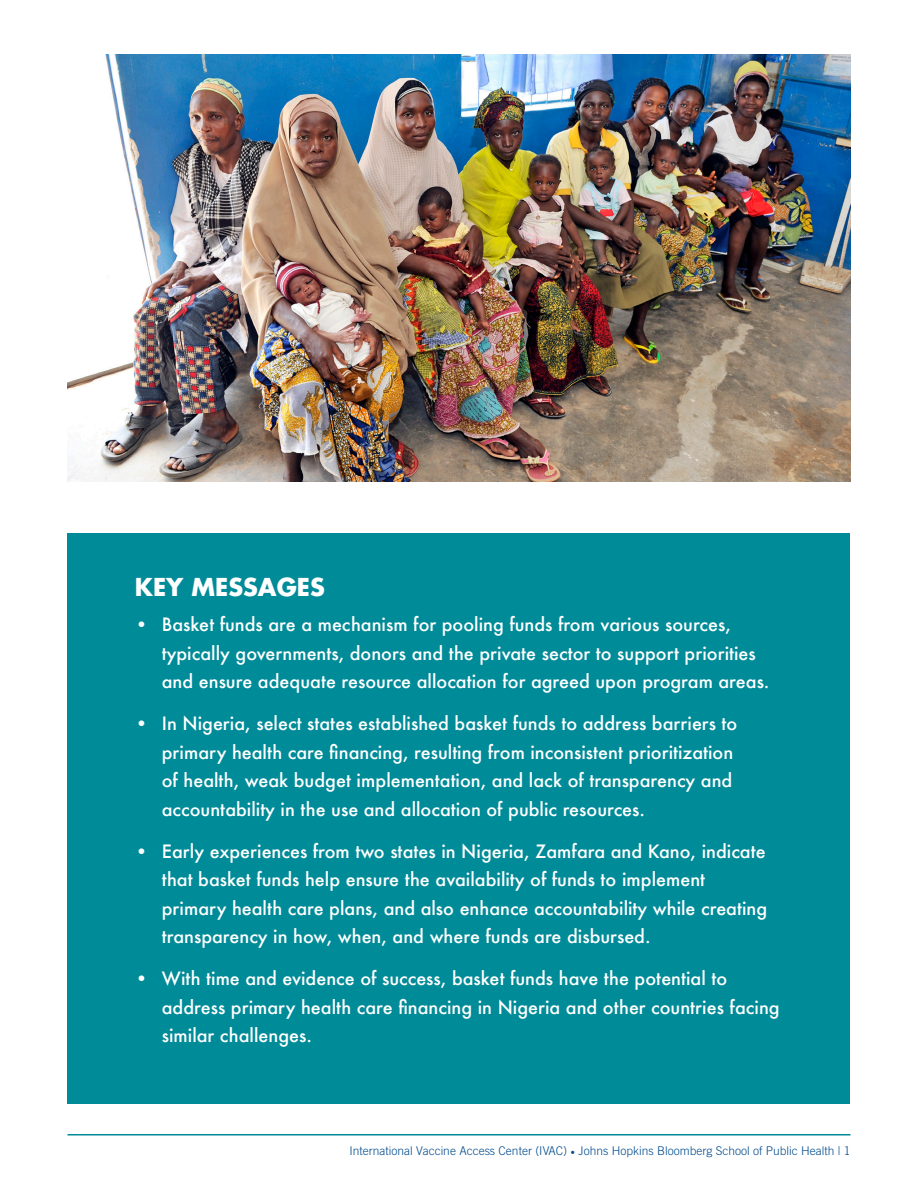
<style>
.page{position:relative;width:918px;height:1188px;background:#fff}
.page>*{position:absolute;margin:0;border:0;box-sizing:border-box;transform-origin:0 0}
.t1{font:700 24px "Futura";color:#fff}
.t2{font:500 18px/28.5px "Futura";color:#fff}
.t3{font:300 12px "Trade Gothic";color:#004a8d}
.s1{font-family:"Minion Pro";font-weight:400}
</style>
<div class="page">
<div style="left:68px;top:534px;width:782px;height:570px;background:#008b98"></div>
<hr style="left:68px;top:1134px;width:782px;height:2px;background:#008b98">
<img style="left:68px;top:54px;width:782px;height:428px">
<h2 class="t1" style="left:135px;top:570px;width:192px">KEY MESSAGES</h2>
<p class="t2" style="left:162px;top:610px;width:609px;text-indent:-27px">• Basket funds are a mechanism for pooling funds from various sources, typically governments, donors and the private sector to support priorities and ensure adequate resource allocation for agreed upon program areas.</p>
<p class="t2" style="left:135px;top:709px;width:604px">• In Nigeria, select states established basket funds to address barriers to</p>
<p class="t2" style="left:162px;top:737px;width:573px">primary health care financing, resulting from inconsistent prioritization</p>
<p class="t2" style="left:162px;top:766px;width:572px">of health, weak budget implementation, and lack of transparency and accountability in the use and allocation of public resources.</p>
<p class="t2" style="left:162px;top:836px;width:607px;text-indent:-27px">• Early experiences from two states in Nigeria, Zamfara and Kano, indicate that basket funds help ensure the availability of funds to implement primary health care plans, and also enhance accountability while creating transparency in how, when, and where funds are disbursed.</p>
<p class="t2" style="left:135px;top:964px;width:594px">• With time and evidence of success, basket funds have the potential to</p>
<p class="t2" style="left:162px;top:992px;width:619px">address primary health care financing in Nigeria and other countries facing</p>
<p class="t2" style="left:162px;top:1021px;width:152px">similar challenges.</p>
<p class="t3" style="left:350px;top:1144px;width:502px">International Vaccine Access Center (IVAC) <span class="s1">•</span> Johns Hopkins Bloomberg School of Public Health | 1</p>
</div>
